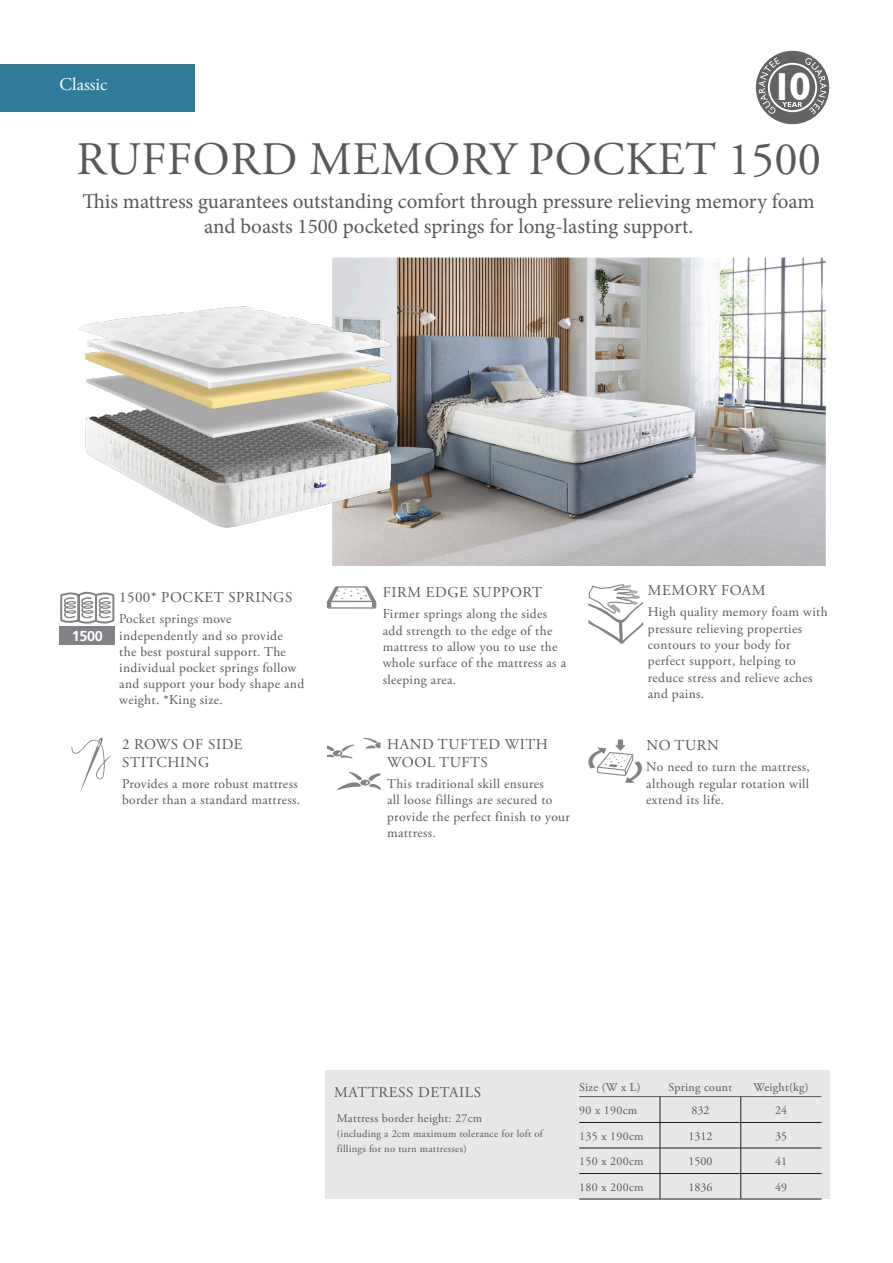
<style>
.page{position:relative;width:893px;height:1263px;background:#fff}
.page>*{position:absolute;margin:0;border:0;box-sizing:border-box;transform-origin:0 0}
.Product_title{font:46.5px "Adobe Garamond Pro";letter-spacing:.015em;color:#57585a}
.t1{font:700 39px "Humanist 521 BT";color:#fff}
.Product_description{font:21px/25.2px "Minion Pro";letter-spacing:-.005em;color:#57585a;text-align:center}
.t2{font:18px "Adobe Garamond Pro";color:#fff}
.Icon_title{font:15px/18px "Adobe Garamond Pro";letter-spacing:.04em;color:#57585a}
.Spring_count{font:700 14.4px "Frutiger LT";color:#fff}
.Icon_copy{font:13.5px/16.4px "Adobe Garamond Pro";letter-spacing:.025em;color:#57585a}
.spec_bullets{font:12px "Adobe Garamond Pro";letter-spacing:.025em;color:#57585a}
.spec_bullets-2{font:10.5px/15px "Adobe Garamond Pro";letter-spacing:.025em;color:#57585a}
</style>
<div class="page">
<div style="left:0;top:64px;width:195px;height:47px;background:#307b9a"></div>
<svg style="left:756px;top:51px;width:73px;height:73px"></svg>
<div style="left:325px;top:1071px;width:504px;height:128px;background:#e6e7e9"></div>
<img style="left:333px;top:258px;width:492px;height:307px">
<div style="left:60px;top:626px;width:55px;height:19px;background:#808285"></div>
<svg style="left:327px;top:586px;width:49px;height:23px"></svg>
<svg style="left:588px;top:739px;width:54px;height:44px"></svg>
<svg style="left:337px;top:772px;width:43px;height:18px"></svg>
<svg style="left:363px;top:738px;width:17px;height:11px"></svg>
<svg style="left:327px;top:744px;width:27px;height:14px"></svg>
<svg style="left:71px;top:737px;width:40px;height:55px"></svg>
<svg style="left:60px;top:591px;width:55px;height:33px"></svg>
<svg style="left:588px;top:584px;width:55px;height:60px"></svg>
<hr style="left:579px;top:1096px;width:81px;height:1px;background:#57585a">
<hr style="left:660px;top:1096px;width:81px;height:1px;background:#57585a">
<hr style="left:741px;top:1096px;width:81px;height:1px;background:#57585a">
<hr style="left:579px;top:1122px;width:81px;height:1px;background:#231f20">
<hr style="left:660px;top:1122px;width:81px;height:1px;background:#231f20">
<hr style="left:741px;top:1122px;width:81px;height:1px;background:#231f20">
<hr style="left:579px;top:1148px;width:81px;height:1px;background:#231f20">
<hr style="left:660px;top:1148px;width:81px;height:1px;background:#231f20">
<hr style="left:741px;top:1148px;width:81px;height:1px;background:#231f20">
<hr style="left:579px;top:1173px;width:81px;height:1px;background:#231f20">
<hr style="left:660px;top:1173px;width:81px;height:1px;background:#231f20">
<hr style="left:741px;top:1173px;width:81px;height:1px;background:#231f20">
<hr style="left:579px;top:1199px;width:81px;height:1px;background:#231f20">
<hr style="left:660px;top:1199px;width:81px;height:1px;background:#231f20">
<hr style="left:741px;top:1199px;width:81px;height:1px;background:#231f20">
<svg style="left:660px;top:1097px;width:1px;height:102px"></svg>
<svg style="left:740px;top:1097px;width:1px;height:102px"></svg>
<img style="left:78px;top:278px;width:331px;height:267px">
<h3 class="t2" style="left:60px;top:74px;width:49px">Classic</h3>
<h2 class="t1" style="left:771px;top:62px;width:41px">10</h2>
<p class="Product_title" style="left:77px;top:131px;width:746px">RUFFORD MEMORY POCKET 1500</p>
<p class="Product_description" style="left:82px;top:189px;width:734px">This mattress guarantees outstanding comfort through pressure relieving memory foam and boasts 1500 pocketed springs for long-lasting support.</p>
<p class="Spring_count" style="left:72px;top:628px;width:32px">1500</p>
<p class="Icon_title" style="left:119px;top:589px;width:175px">1500* POCKET SPRINGS</p>
<p class="Icon_copy" style="left:119px;top:611px;width:186px">Pocket springs move independently and so provide<br>the best postural support. The individual pocket springs follow and support your body shape and weight. *King size.</p>
<p class="Icon_title" style="left:122px;top:735px;width:122px">2 ROWS OF SIDE<br>STITCHING</p>
<p class="Icon_copy" style="left:122px;top:775px;width:180px;line-height:16.8px">Provides a more robust mattress border than a standard mattress.</p>
<p class="Icon_title" style="left:383px;top:584px;width:161px">FIRM EDGE SUPPORT</p>
<p class="Icon_copy" style="left:383px;top:606px;width:185px">Firmer springs along the sides add strength to the edge of the mattress to allow you to use the whole surface of the mattress as a sleeping area.</p>
<p class="Icon_title" style="left:387px;top:735px;width:162px">HAND TUFTED WITH<br>WOOL TUFTS</p>
<p class="Icon_copy" style="left:387px;top:776px;width:184px">This traditional skill ensures<br>all loose fillings are secured to provide the perfect finish to your mattress.</p>
<p class="Icon_title" style="left:648px;top:582px;width:119px">MEMORY FOAM</p>
<p class="Icon_copy" style="left:648px;top:604px;width:181px">High quality memory foam with pressure relieving properties contours to your body for perfect support, helping to reduce stress and relieve aches and pains.</p>
<p class="Icon_title" style="left:646px;top:737px;width:74px">NO TURN</p>
<p class="Icon_copy" style="left:646px;top:759px;width:165px;text-align:justify">No need to turn the mattress, although regular rotation will extend its life.</p>
<p class="Icon_title" style="left:334px;top:1084px;width:148px">MATTRESS DETAILS</p>
<p class="spec_bullets" style="left:337px;top:1111px;width:147px">Mattress border height: 27cm</p>
<p class="spec_bullets-2" style="left:337px;top:1126px;width:208px">(including a 2cm maximum tolerance for loft of fillings for no turn mattresses)</p>
<p class="spec_bullets" style="left:579px;top:1080px;width:63px">Size (W x L)</p>
<p class="spec_bullets" style="left:669px;top:1080px;width:65px">Spring count</p>
<p class="spec_bullets" style="left:754px;top:1080px;width:57px">Weight(kg)</p>
<p class="spec_bullets" style="left:579px;top:1103px;width:60px">90 x 190cm</p>
<p class="spec_bullets" style="left:691px;top:1103px;width:19px">832</p>
<p class="spec_bullets" style="left:775px;top:1103px;width:13px">24</p>
<p class="spec_bullets" style="left:579px;top:1128px;width:66px">135 x 190cm</p>
<p class="spec_bullets" style="left:688px;top:1128px;width:25px">1312</p>
<p class="spec_bullets" style="left:775px;top:1128px;width:13px">35</p>
<p class="spec_bullets" style="left:579px;top:1154px;width:66px">150 x 200cm</p>
<p class="spec_bullets" style="left:688px;top:1154px;width:25px">1500</p>
<p class="spec_bullets" style="left:775px;top:1154px;width:13px">41</p>
<p class="spec_bullets" style="left:579px;top:1179px;width:66px">180 x 200cm</p>
<p class="spec_bullets" style="left:688px;top:1179px;width:25px">1836</p>
<p class="spec_bullets" style="left:775px;top:1179px;width:13px">49</p>
</div>
